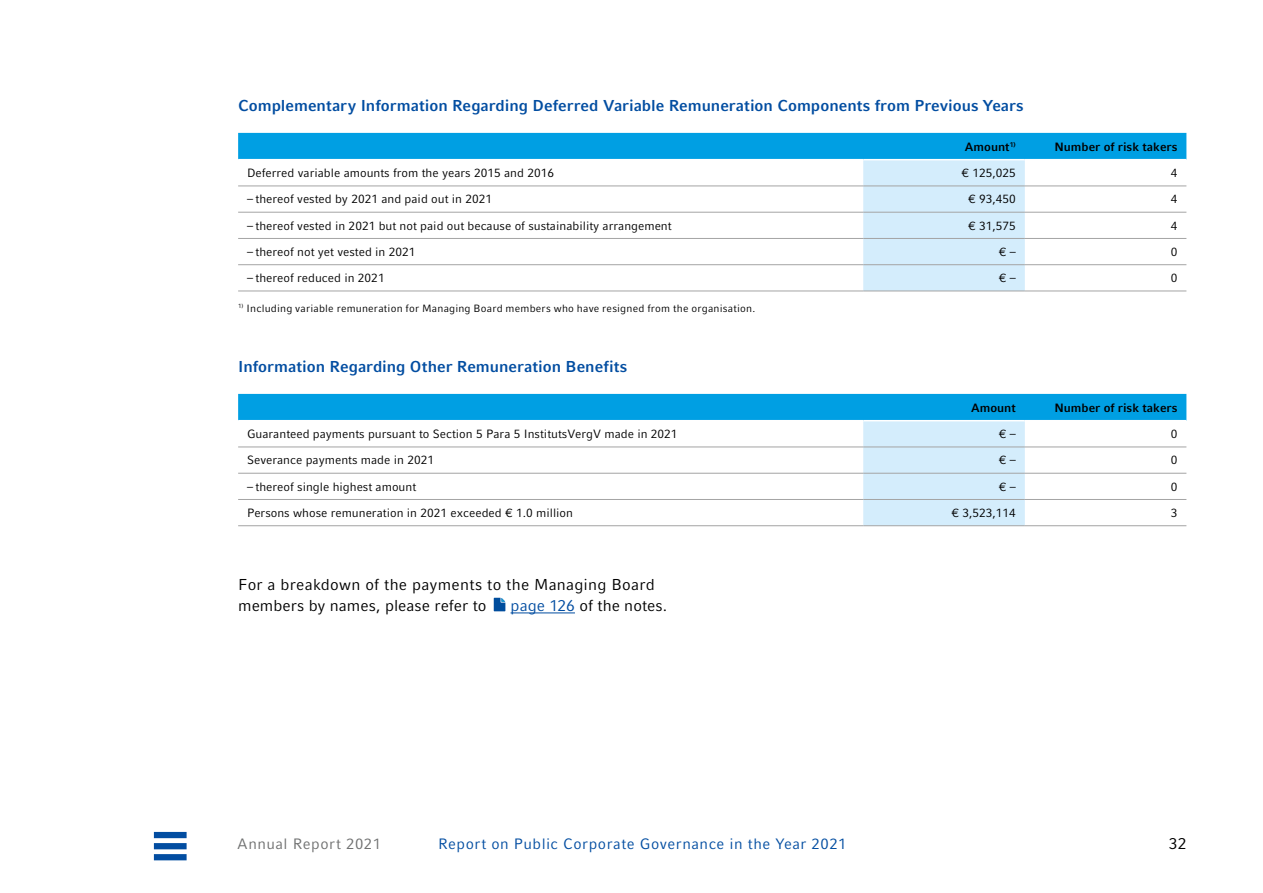
<style>
.page{position:relative;width:1263px;height:893px;background:#fff}
.page>*{position:absolute;margin:0;border:0;box-sizing:border-box;transform-origin:0 0}
.t1{font:700 15.75px "Compatil Fact LT Pro";color:#024da1}
.t2{font:15.75px/21.8px "Compatil Fact LT Pro";letter-spacing:.01em;color:#000}
.t3{font:15px "Compatil Fact LT Pro";letter-spacing:.035em;color:#024da1}
.t4{font:15px "Compatil Fact LT Pro";letter-spacing:.035em;color:#6f7070}
.t5{font:12px "Compatil Fact LT Pro";color:#000}
.t6{font:700 12px "Compatil Fact LT Pro";color:#000}
.t7{font:10.5px "Compatil Fact LT Pro";letter-spacing:.02em;color:#000}
.s1{color:#024da1}
</style>
<div class="page">
<hr style="left:510px;top:612px;width:65px;height:1px;background:#024da1">
<svg style="left:494px;top:598px;width:11px;height:13px"></svg>
<svg style="left:238px;top:133px;width:948px;height:158px"></svg>
<hr style="left:238px;top:212px;width:625px;height:1px;background:#a4a4a4">
<hr style="left:863px;top:212px;width:162px;height:1px;background:#a4a4a4">
<hr style="left:1025px;top:212px;width:161px;height:1px;background:#a4a4a4">
<hr style="left:238px;top:238px;width:625px;height:1px;background:#a4a4a4">
<hr style="left:863px;top:238px;width:162px;height:1px;background:#a4a4a4">
<hr style="left:1025px;top:238px;width:161px;height:1px;background:#a4a4a4">
<hr style="left:238px;top:264px;width:625px;height:1px;background:#a4a4a4">
<hr style="left:863px;top:264px;width:162px;height:1px;background:#a4a4a4">
<hr style="left:1025px;top:264px;width:161px;height:1px;background:#a4a4a4">
<hr style="left:238px;top:159px;width:625px;height:1px;background:#fff">
<hr style="left:863px;top:159px;width:162px;height:1px;background:#fff">
<hr style="left:1025px;top:159px;width:161px;height:1px;background:#fff">
<hr style="left:238px;top:291px;width:625px;height:1px;background:#a4a4a4">
<hr style="left:863px;top:291px;width:162px;height:1px;background:#a4a4a4">
<hr style="left:1025px;top:291px;width:161px;height:1px;background:#a4a4a4">
<hr style="left:238px;top:186px;width:625px;height:1px;background:#a4a4a4">
<hr style="left:863px;top:186px;width:162px;height:1px;background:#a4a4a4">
<hr style="left:1025px;top:186px;width:161px;height:1px;background:#a4a4a4">
<svg style="left:238px;top:394px;width:948px;height:131px"></svg>
<hr style="left:238px;top:447px;width:625px;height:1px;background:#a4a4a4">
<hr style="left:863px;top:447px;width:162px;height:1px;background:#a4a4a4">
<hr style="left:1025px;top:447px;width:161px;height:1px;background:#a4a4a4">
<hr style="left:238px;top:473px;width:625px;height:1px;background:#a4a4a4">
<hr style="left:863px;top:473px;width:162px;height:1px;background:#a4a4a4">
<hr style="left:1025px;top:473px;width:161px;height:1px;background:#a4a4a4">
<hr style="left:238px;top:499px;width:625px;height:1px;background:#a4a4a4">
<hr style="left:863px;top:499px;width:162px;height:1px;background:#a4a4a4">
<hr style="left:1025px;top:499px;width:161px;height:1px;background:#a4a4a4">
<hr style="left:238px;top:420px;width:625px;height:1px;background:#fff">
<hr style="left:863px;top:420px;width:162px;height:1px;background:#fff">
<hr style="left:1025px;top:420px;width:161px;height:1px;background:#fff">
<hr style="left:238px;top:525px;width:625px;height:1px;background:#a4a4a4">
<hr style="left:863px;top:525px;width:162px;height:1px;background:#a4a4a4">
<hr style="left:1025px;top:525px;width:161px;height:1px;background:#a4a4a4">
<div style="left:154px;top:832px;width:33px;height:6px;background:#024da1"></div>
<div style="left:154px;top:854px;width:33px;height:6px;background:#024da1"></div>
<div style="left:154px;top:843px;width:33px;height:6px;background:#024da1"></div>
<h1 class="t1" style="left:238px;top:96px;width:787px">Complementary Information Regarding Deferred Variable Remuneration Components from Previous Years</h1>
<p class="t6" style="left:965px;top:139px;width:52px">Amount<sup>1)</sup></p>
<p class="t6" style="left:1054px;top:139px;width:125px">Number of risk takers</p>
<p class="t5" style="left:247px;top:166px;width:308px">Deferred variable amounts from the years 2015 and 2016</p>
<p class="t5" style="left:961px;top:166px;width:56px">€ 125,025</p>
<p class="t5" style="left:1171px;top:166px;width:8px">4</p>
<p class="t5" style="left:247px;top:192px;width:247px">– thereof vested by 2021 and paid out in 2021</p>
<p class="t5" style="left:968px;top:192px;width:49px">€ 93,450</p>
<p class="t5" style="left:1171px;top:192px;width:8px">4</p>
<p class="t5" style="left:247px;top:218px;width:426px">– thereof vested in 2021 but not paid out because of sustainability arrangement</p>
<p class="t5" style="left:968px;top:218px;width:49px">€ 31,575</p>
<p class="t5" style="left:1171px;top:218px;width:8px">4</p>
<p class="t5" style="left:247px;top:245px;width:170px">– thereof not yet vested in 2021</p>
<p class="t5" style="left:999px;top:245px;width:19px">€ –</p>
<p class="t5" style="left:1171px;top:245px;width:8px">0</p>
<p class="t5" style="left:247px;top:271px;width:139px">– thereof reduced in 2021</p>
<p class="t5" style="left:999px;top:271px;width:19px">€ –</p>
<p class="t5" style="left:1171px;top:271px;width:8px">0</p>
<p class="t7" style="left:238px;top:302px;width:519px"><sup>1)</sup> Including variable remuneration for Managing Board members who have resigned from the organisation.</p>
<h1 class="t1" style="left:238px;top:357px;width:391px">Information Regarding Other Remuneration Benefits</h1>
<p class="t6" style="left:971px;top:400px;width:46px">Amount</p>
<p class="t6" style="left:1054px;top:400px;width:125px">Number of risk takers</p>
<p class="t5" style="left:247px;top:427px;width:432px">Guaranteed payments pursuant to Section 5 Para 5 InstitutsVergV made in 2021</p>
<p class="t5" style="left:999px;top:427px;width:19px">€ –</p>
<p class="t5" style="left:1171px;top:427px;width:8px">0</p>
<p class="t5" style="left:247px;top:453px;width:188px">Severance payments made in 2021</p>
<p class="t5" style="left:999px;top:453px;width:19px">€ –</p>
<p class="t5" style="left:1171px;top:453px;width:8px">0</p>
<p class="t5" style="left:247px;top:479px;width:171px">– thereof single highest amount</p>
<p class="t5" style="left:999px;top:479px;width:19px">€ –</p>
<p class="t5" style="left:1171px;top:479px;width:8px">0</p>
<p class="t5" style="left:247px;top:506px;width:327px">Persons whose remuneration in 2021 exceeded € 1.0 million</p>
<p class="t5" style="left:951px;top:506px;width:66px">€ 3,523,114</p>
<p class="t5" style="left:1171px;top:506px;width:8px">3</p>
<h1 class="t2" style="left:238px;top:573px;width:418px">For a breakdown of the payments to the Managing Board members by names, please refer to</h1>
<h1 class="t2" style="left:510px;top:595px;width:158px"><span class="s1">page 126</span> of the notes.</h1>
<p class="t4" style="left:238px;top:835px;width:145px">Annual Report 2021</p>
<p class="t3" style="left:438px;top:835px;width:410px">Report on Public Corporate Governance in the Year 2021</p>
<h1 class="t2" style="left:1169px;top:832px;width:19px">32</h1>
</div>
